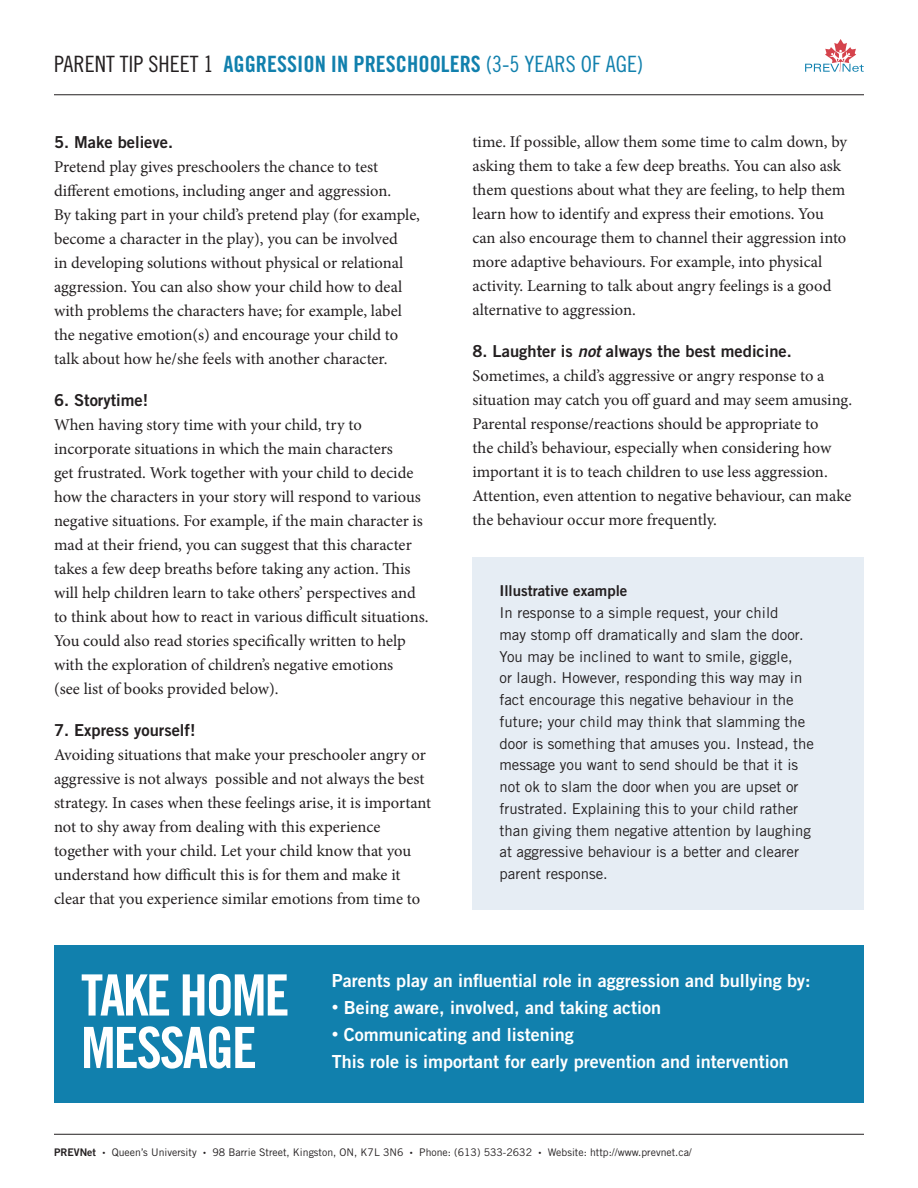
<style>
.page{position:relative;width:918px;height:1188px;background:#fff}
.page>*{position:absolute;margin:0;border:0;box-sizing:border-box;transform-origin:0 0}
.t1{font:57px "Trade Gothic Bold Cond Twenty";letter-spacing:-.04em;color:#fff}
.t2{font:22.5px "Trade Gothic Bold Cond Twenty";color:#1180ad}
.Intro{font:18px "Trade Gothic Bold Two";color:#fff}
.Body{font:16.5px/24px "Minion Pro";letter-spacing:-.005em;color:#231f20}
.Body_Subhead{font:16.5px "Trade Gothic Bold Two";color:#231f20}
.Spotlight_Body{font:15px/21.8px "Trade Gothic";color:#231f20}
.Spotlight_Subhead{font:15px "Trade Gothic Bold Two";color:#231f20}
.t3{font:10.5px "Trade Gothic";color:#231f20}
.s1{font-family:"Trade Gothic Cond Eighteen";color:#231f20}
.s2{font-family:"Trade Gothic Cond Eighteen"}
.s3{font-style:italic}
.s4{font-size:13.5px}
.s5{font-family:"Trade Gothic Bold Two"}
.s6{font-family:"Trade Gothic Bold Two";font-size:6px}
</style>
<div class="page">
<hr style="left:54px;top:1134px;width:810px;height:1px;background:#231f20">
<hr style="left:54px;top:94px;width:810px;height:1px;background:#231f20">
<svg style="left:805px;top:39px;width:59px;height:33px"></svg>
<div style="left:472px;top:557px;width:392px;height:352px;background:#e6edf4"></div>
<div style="left:54px;top:945px;width:810px;height:158px;background:#1180ad"></div>
<h2 class="t2" style="left:54px;top:50px;width:591px"><span class="s1">PARENT TIP SHEET 1</span> AGGRESSION IN PRESCHOOLERS <span class="s2">(3-5 YEARS OF AGE)</span></h2>
<p class="Body_Subhead" style="left:54px;top:132px;width:121px">5. Make believe.</p>
<p class="Body" style="left:54px;top:155px;width:368px">Pretend play gives preschoolers the chance to test different emotions, including anger and aggression.<br>By taking part in your child’s pretend play (for example, become a character in the play), you can be involved<br>in developing solutions without physical or relational aggression. You can also show your child how to deal with problems the characters have; for example, label the negative emotion(s) and encourage your child to talk about how he/she feels with another character.</p>
<p class="Body_Subhead" style="left:54px;top:390px;width:96px">6. Storytime!</p>
<p class="Body" style="left:54px;top:413px;width:376px">When having story time with your child, try to incorporate situations in which the main characters<br>get frustrated. Work together with your child to decide how the characters in your story will respond to various negative situations. For example, if the main character is mad at their friend, you can suggest that this character takes a few deep breaths before taking any action. This will help children learn to take others’ perspectives and to think about how to react in various difficult situations.<br>You could also read stories specifically written to help with the exploration of children’s negative emotions<br>(see list of books provided below).</p>
<p class="Body_Subhead" style="left:54px;top:720px;width:143px">7. Express yourself!</p>
<p class="Body" style="left:54px;top:743px;width:379px">Avoiding situations that make your preschooler angry or aggressive is not always possible and not always the best strategy. In cases when these feelings arise, it is important not to shy away from dealing with this experience together with your child. Let your child know that you understand how difficult this is for them and make it clear that you experience similar emotions from time to</p>
<p class="Body" style="left:472px;top:130px;width:376px">time. If possible, allow them some time to calm down, by asking them to take a few deep breaths. You can also ask them questions about what they are feeling, to help them learn how to identify and express their emotions. You can also encourage them to channel their aggression into more adaptive behaviours. For example, into physical activity. Learning to talk about angry feelings is a good alternative to aggression.</p>
<p class="Body_Subhead" style="left:472px;top:341px;width:321px">8. Laughter is <span class="s3">not</span> always the best medicine.</p>
<p class="Body" style="left:472px;top:364px;width:381px">Sometimes, a child’s aggressive or angry response to a situation may catch you off guard and may seem amusing.<br>Parental response/reactions should be appropriate to<br>the child’s behaviour, especially when considering how important it is to teach children to use less aggression.<br>Attention, even attention to negative behaviour, can make the behaviour occur more frequently.</p>
<p class="Spotlight_Subhead" style="left:500px;top:582px;width:129px">Illustrative example</p>
<p class="Spotlight_Body" style="left:500px;top:602px;width:316px">In response to a simple request, your child<br>may stomp off dramatically and slam the door.<br>You may be inclined to want to smile, giggle,<br>or laugh. However, responding this way may in fact encourage this negative behaviour in the future; your child may think that slamming the door is something that amuses you. Instead, the message you want to send should be that it is not ok to slam the door when you are upset or frustrated. Explaining this to your child rather than giving them negative attention by laughing at aggressive behaviour is a better and clearer parent response.</p>
<p class="t1" style="left:81px;top:961px;width:210px">TAKE HOME</p>
<p class="t1" style="left:81px;top:1013px;width:178px">MESSAGE</p>
<p class="Intro" style="left:332px;top:970px;width:480px">Parents play an influential role in aggression and bullying by:</p>
<p class="Intro" style="left:332px;top:997px;width:331px"><span class="s4">•</span> Being aware, involved, and taking action</p>
<p class="Intro" style="left:332px;top:1024px;width:244px"><span class="s4">•</span> Communicating and listening</p>
<p class="Intro" style="left:332px;top:1051px;width:458px">This role is important for early prevention and intervention</p>
<p class="t3" style="left:54px;top:1146px;width:639px"><span class="s5">PREVNet</span> <span class="s6">•</span> Queen’s University <span class="s6">•</span> 98 Barrie Street, Kingston, ON, K7L 3N6 <span class="s6">•</span> Phone: (613) 533-2632 <span class="s6">•</span> Website: http://www.prevnet.ca/</p>
</div>
